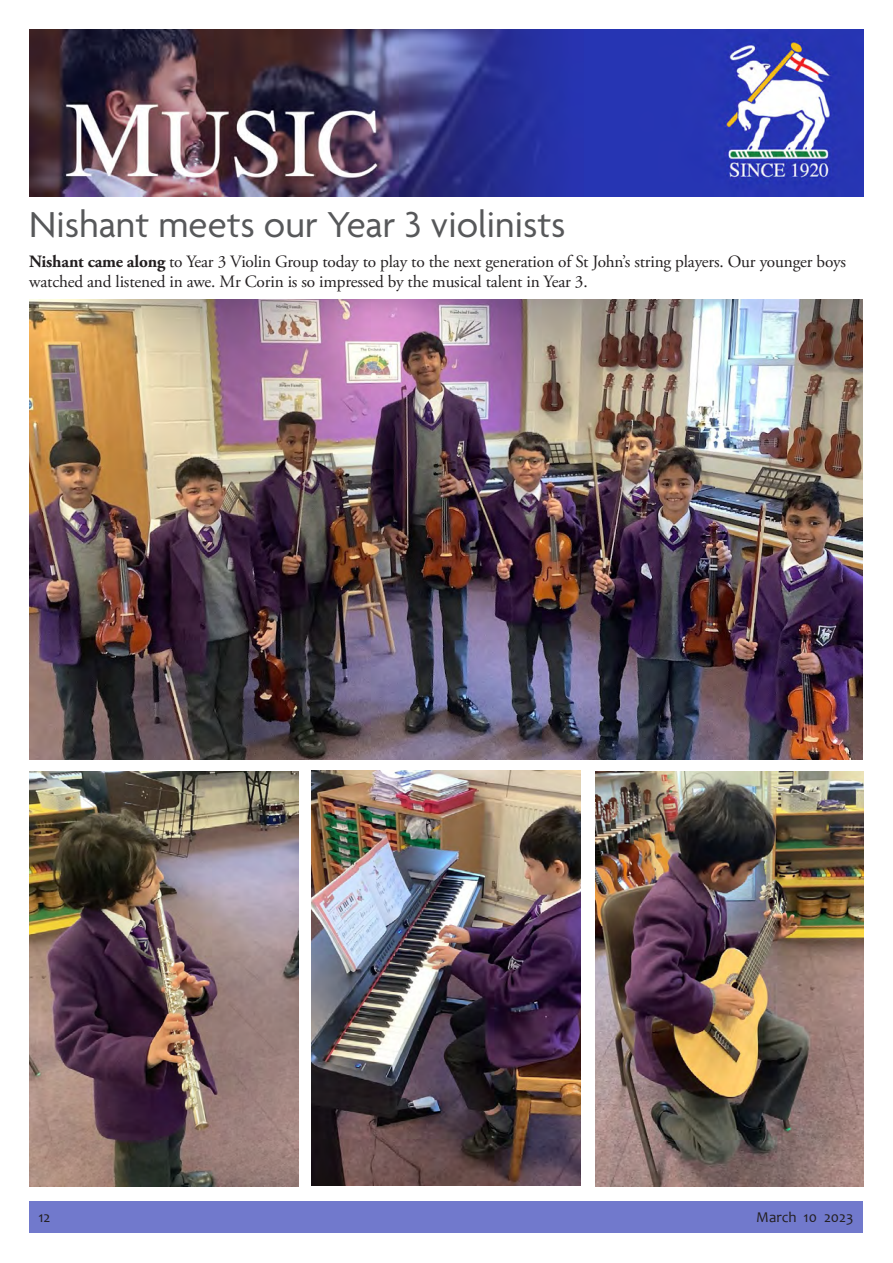
<style>
.page{position:relative;width:893px;height:1263px;background:#fff}
.page>*{position:absolute;margin:0;border:0;box-sizing:border-box;transform-origin:0 0}
.t1{font:39px "Agenda";color:#57585a}
.t2{font:17.25px/20.7px "Adobe Garamond Pro";letter-spacing:-.01em;color:#231f20}
.t3{font:15px "Candara";color:#231f20}
.s1{font-weight:700}
</style>
<div class="page">
<div style="left:29px;top:1201px;width:834px;height:32px;background:#7179cc"></div>
<img style="left:30px;top:30px;width:833px;height:167px">
<img style="left:30px;top:300px;width:833px;height:459px">
<img style="left:595px;top:771px;width:269px;height:415px">
<img style="left:312px;top:771px;width:269px;height:414px">
<img style="left:30px;top:771px;width:268px;height:415px">
<p class="t1" style="left:29px;top:203px;width:538px">Nishant meets our Year 3 violinists</p>
<p class="t2" style="left:29px;top:251px;width:818px"><span class="s1">Nishant came along</span> to Year 3 Violin Group today to play to the next generation of St John’s string players. Our younger boys watched and listened in awe. Mr Corin is so impressed by the musical talent in Year 3.</p>
<p class="t3" style="left:38px;top:1207px;width:14px">12</p>
<p class="t3" style="left:756px;top:1207px;width:99px">March 10 2023</p>
</div>
